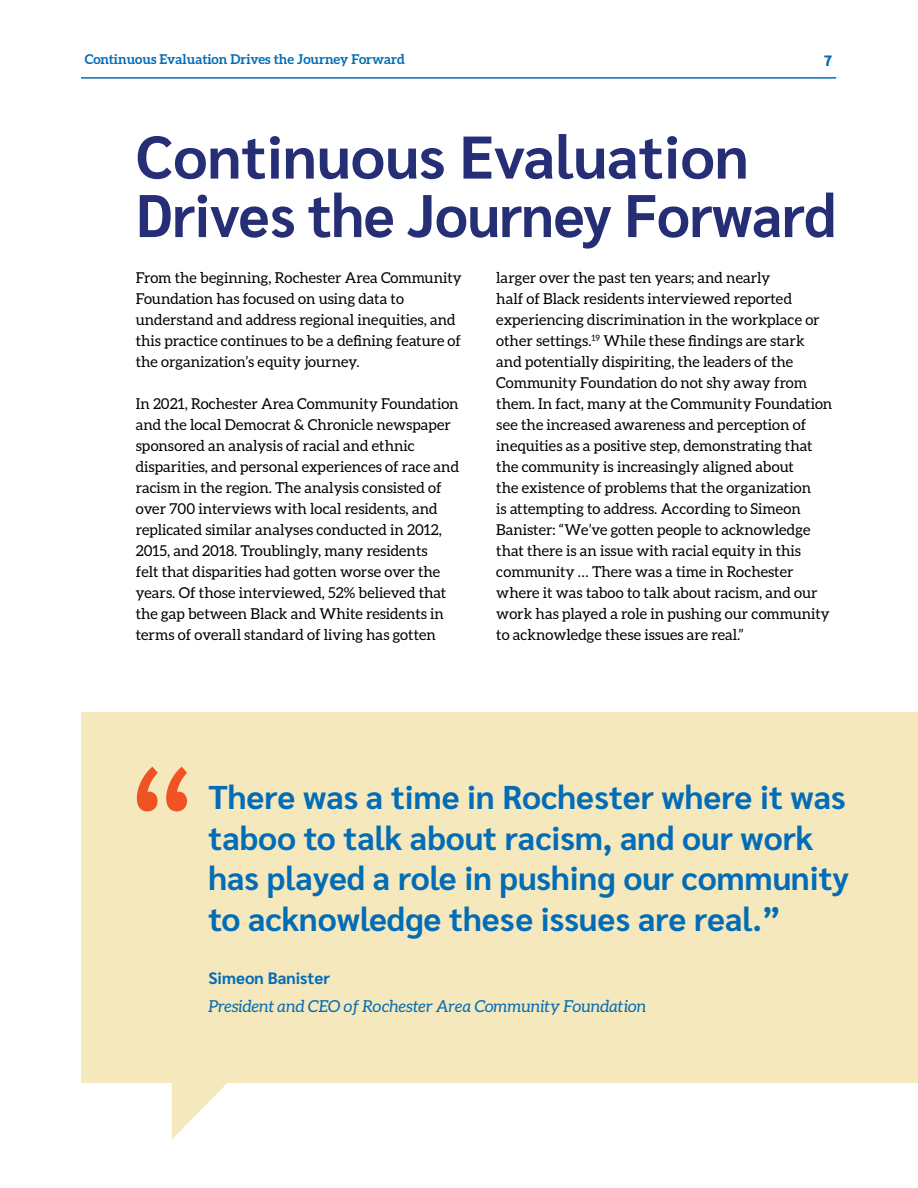
<style>
.page{position:relative;width:918px;height:1188px;background:#fff}
.page>*{position:absolute;margin:0;border:0;box-sizing:border-box;transform-origin:0 0}
.H1_Purple{font:700 60px/58.5px "Sarabun";letter-spacing:-.01em;color:#262e76}
.Block_Quote_Blue{font:700 33px/40.5px "Sarabun";color:#036cb6}
.Quote_Attribution_Detail{font:italic 16.5px "Aleo";color:#036cb6}
.Quote_Attribution_Blue{font:700 16.5px "Sarabun";color:#036cb6}
.Body_Black{font:15px/21px "Aleo";color:#000}
.t1{font:800 15px "Sarabun";color:#036cb6}
.Page_Header{font:700 13.5px "Aleo";color:#036cb6}
</style>
<div class="page">
<hr style="left:81px;top:77px;width:755px;height:2px;background:#036cb6">
<div style="left:81px;top:712px;width:837px;height:371px;background:#f4e8bc"></div>
<svg style="left:172px;top:1083px;width:55px;height:56px"></svg>
<svg style="left:137px;top:767px;width:50px;height:44px"></svg>
<p class="Page_Header" style="left:85px;top:51px;width:322px">Continuous Evaluation Drives the Journey Forward</p>
<p class="t1" style="left:824px;top:52px;width:10px">7</p>
<p class="H1_Purple" style="left:136px;top:129px;width:702px">Continuous Evaluation<br>Drives the Journey Forward</p>
<p class="Body_Black" style="left:136px;top:267px;width:327px">From the beginning, Rochester Area Community Foundation has focused on using data to understand and address regional inequities, and this practice continues to be a defining feature of the organization’s equity journey.</p>
<p class="Body_Black" style="left:136px;top:393px;width:325px">In 2021, Rochester Area Community Foundation and the local Democrat &amp; Chronicle newspaper sponsored an analysis of racial and ethnic disparities, and personal experiences of race and racism in the region. The analysis consisted of over 700 interviews with local residents, and replicated similar analyses conducted in 2012, 2015, and 2018. Troublingly, many residents<br>felt that disparities had gotten worse over the years. Of those interviewed, 52% believed that the gap between Black and White residents in terms of overall standard of living has gotten</p>
<p class="Body_Black" style="left:496px;top:267px;width:338px">larger over the past ten years; and nearly<br>half of Black residents interviewed reported experiencing discrimination in the workplace or other settings.<sup>19</sup> While these findings are stark and potentially dispiriting, the leaders of the Community Foundation do not shy away from them. In fact, many at the Community Foundation see the increased awareness and perception of inequities as a positive step, demonstrating that the community is increasingly aligned about<br>the existence of problems that the organization<br>is attempting to address. According to Simeon Banister: “We’ve gotten people to acknowledge that there is an issue with racial equity in this community … There was a time in Rochester where it was taboo to talk about racism, and our work has played a role in pushing our community to acknowledge these issues are real.”</p>
<p class="Block_Quote_Blue" style="left:209px;top:778px;width:642px">There was a time in Rochester where it was taboo to talk about racism, and our work has played a role in pushing our community to acknowledge these issues are real.”</p>
<p class="Quote_Attribution_Blue" style="left:209px;top:969px;width:123px">Simeon Banister</p>
<p class="Quote_Attribution_Detail" style="left:209px;top:997px;width:439px">President and CEO of Rochester Area Community Foundation</p>
</div>
